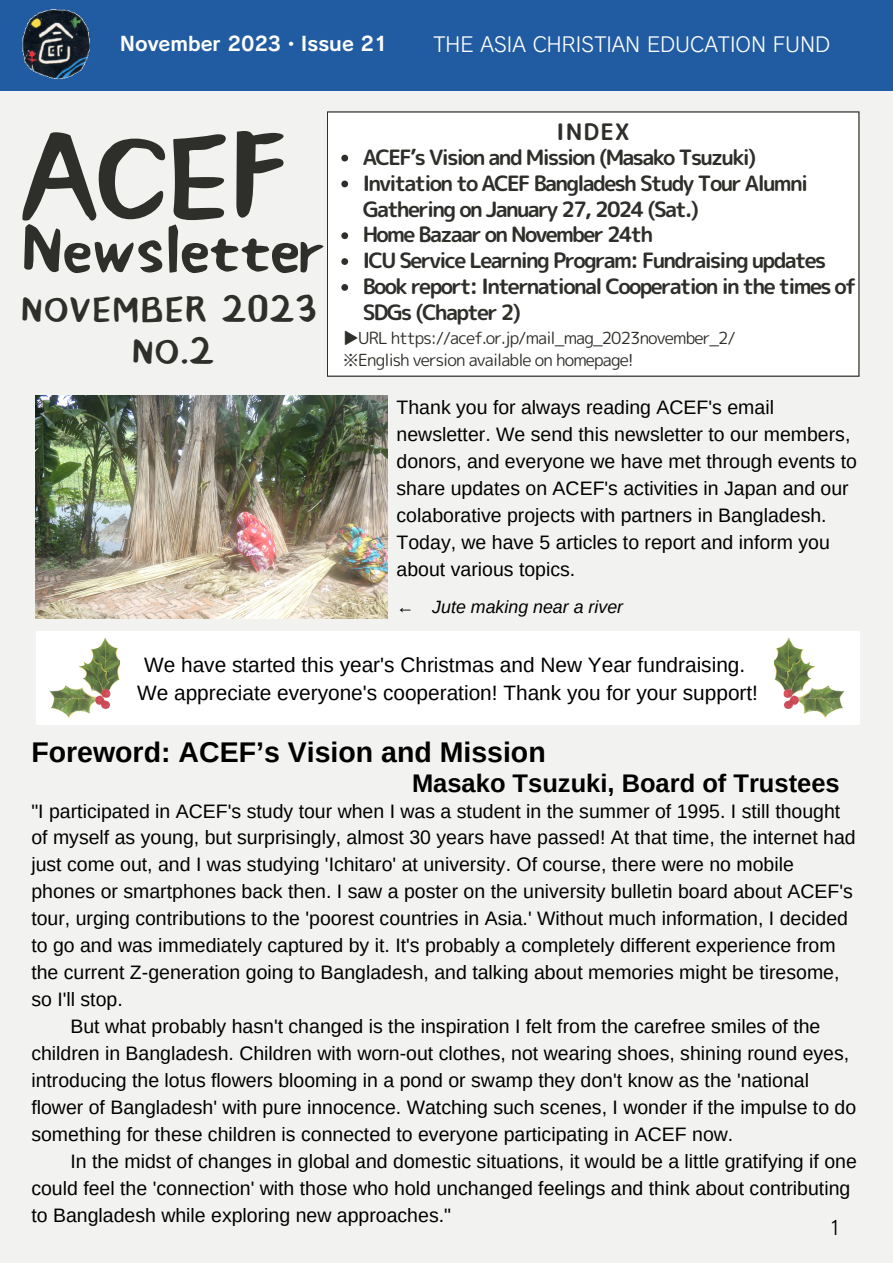
<style>
.page{position:relative;width:893px;height:1264px;background:#fff}
.page>*{position:absolute;margin:0;border:0;box-sizing:border-box;transform-origin:0 0}
.t1{font:700 121.05px "Otsutome font";color:#2e2e2a}
.t2{font:700 70.65px "Otsutome font";color:#2e2e2a}
.t3{font:700 36.15px "Otsutome font";letter-spacing:.05em;color:#2e2e2a}
.t4{font:700 28.5px "Arimo";color:#000}
.t5{font:700 25.5px "Arimo";color:#000}
.t6{font:22.65px "rounded mplus 1 p bold";letter-spacing:.05em;color:#2e2e2a}
.t7{font:21.15px/25.8px "rounded mplus 1 p bold";letter-spacing:-.08em;color:#2e2e2a}
.t8{font:20.85px "Arimo";color:#000}
.t9{font:20.1px "Canva Rodin Wanpaku Pro M";color:#fff}
.t10{font:19.5px/27px "Arimo";color:#000}
.t11{font:19.5px "Canva Rodin Wanpaku Pro B";color:#fff}
.t12{font:19.35px "Canva Rodin Wanpaku Pro M";color:#000}
.t13{font:italic 17.85px "Arimo";color:#000}
.t14{font:16.65px "rounded mplus 1 p regular";letter-spacing:-.05em;color:#2e2e2a}
</style>
<div class="page">
<div style="left:0;top:0;width:892px;height:1262px;background:#f2f3f0"></div>
<div style="left:0;top:0;width:892px;height:91px;background:#215ca2"></div>
<div style="left:327px;top:111px;width:532px;height:266px;background:#fff"></div>
<img style="left:22px;top:9px;width:68px;height:70px">
<img style="left:36px;top:396px;width:351px;height:222px">
<div style="left:36px;top:631px;width:823px;height:93px;background:#fff"></div>
<img style="left:774px;top:638px;width:70px;height:79px">
<svg style="left:341px;top:155px;width:7px;height:6px"></svg>
<svg style="left:341px;top:181px;width:7px;height:6px"></svg>
<svg style="left:341px;top:232px;width:7px;height:7px"></svg>
<svg style="left:341px;top:258px;width:7px;height:7px"></svg>
<svg style="left:341px;top:284px;width:7px;height:7px"></svg>
<img style="left:50px;top:638px;width:70px;height:79px">
<p class="t11" style="left:120px;top:34px;width:269px">November 2023・Issue 21</p>
<p class="t9" style="left:433px;top:34px;width:398px">THE ASIA CHRISTIAN EDUCATION FUND</p>
<p class="t1" style="left:21px;top:123px;width:267px">ACEF</p>
<p class="t2" style="left:21px;top:216px;width:306px">Newsletter</p>
<p class="t3" style="left:21px;top:293px;width:297px">NOVEMBER 2023</p>
<p class="t3" style="left:132px;top:335px;width:83px">NO.2</p>
<p class="t6" style="left:556px;top:115px;width:74px">INDEX</p>
<p class="t7" style="left:362px;top:144px;width:395px">ACEF’s Vision and Mission (Masako Tsuzuki)</p>
<p class="t7" style="left:362px;top:170px;width:447px">Invitation to ACEF Bangladesh Study Tour Alumni<br>Gathering on January 27, 2024 (Sat.)</p>
<p class="t7" style="left:362px;top:221px;width:292px">Home Bazaar on November 24th</p>
<p class="t7" style="left:362px;top:247px;width:465px">ICU Service Learning Program: Fundraising updates</p>
<p class="t7" style="left:362px;top:273px;width:495px">Book report: International Cooperation in the times of<br>SDGs (Chapter 2)</p>
<p class="t14" style="left:342px;top:348px;width:293px">※English version available on homepage!</p>
<p class="t14" style="left:342px;top:326px;width:394px">▶︎ URL https://acef.or.jp/mail_mag_2023november_2/</p>
<p class="t10" style="left:396px;top:394px;width:462px">Thank you for always reading ACEF's email newsletter. We send this newsletter to our members, donors, and everyone we have met through events to share updates on ACEF's activities in Japan and our colaborative projects with partners in Bangladesh.<br>Today, we have 5 articles to report and inform you about various topics.</p>
<p class="t13" style="left:396px;top:596px;width:228px">← Jute making near a river</p>
<p class="t8" style="left:144px;top:652px;width:602px">We have started this year's Christmas and New Year fundraising.</p>
<p class="t8" style="left:137px;top:681px;width:622px">We appreciate everyone's cooperation! Thank you for your support!</p>
<p class="t4" style="left:31px;top:736px;width:516px">Foreword: ACEF’s Vision and Mission</p>
<p class="t5" style="left:412px;top:768px;width:429px">Masako Tsuzuki, Board of Trustees</p>
<p class="t10" style="left:31px;top:797px;width:825px">"I participated in ACEF's study tour when I was a student in the summer of 1995. I still thought of myself as young, but surprisingly, almost 30 years have passed! At that time, the internet had just come out, and I was studying 'Ichitaro' at university. Of course, there were no mobile phones or smartphones back then. I saw a poster on the university bulletin board about ACEF's tour, urging contributions to the 'poorest countries in Asia.' Without much information, I decided to go and was immediately captured by it. It's probably a completely different experience from the current Z-generation going to Bangladesh, and talking about memories might be tiresome, so I'll stop.</p>
<p class="t10" style="left:31px;top:1013px;width:826px;text-indent:39px">But what probably hasn't changed is the inspiration I felt from the carefree smiles of the children in Bangladesh. Children with worn-out clothes, not wearing shoes, shining round eyes, introducing the lotus flowers blooming in a pond or swamp they don't know as the 'national flower of Bangladesh' with pure innocence. Watching such scenes, I wonder if the impulse to do something for these children is connected to everyone participating in ACEF now.</p>
<p class="t10" style="left:31px;top:1148px;width:826px;text-indent:39px">In the midst of changes in global and domestic situations, it would be a little gratifying if one could feel the 'connection' with those who hold unchanged feelings and think about contributing to Bangladesh while exploring new approaches."</p>
<p class="t12" style="left:828px;top:1217px;width:15px">1</p>
</div>
